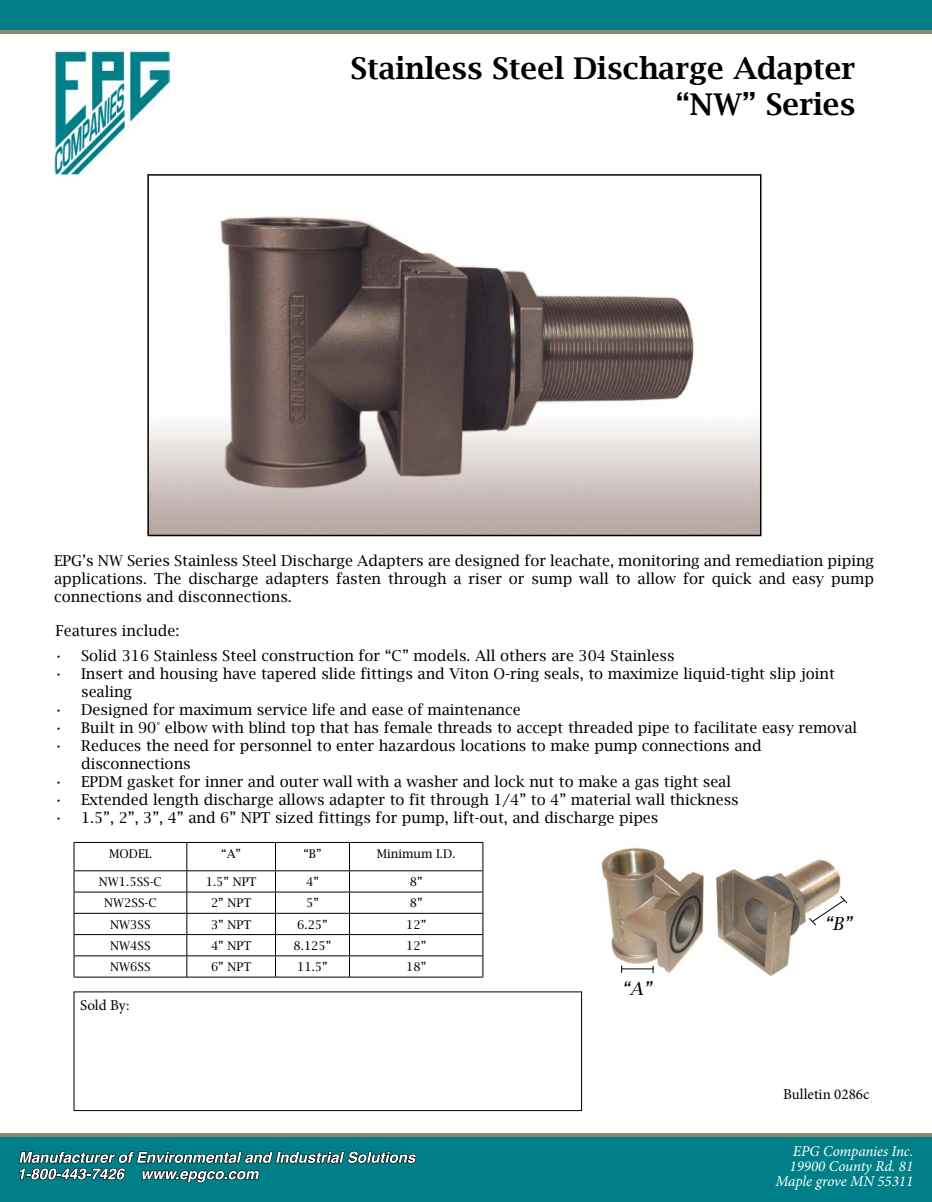
<style>
.page{position:relative;width:932px;height:1202px;background:#fff}
.page>*{position:absolute;margin:0;border:0;box-sizing:border-box;transform-origin:0 0}
.t1{font:600 30px/36px "Lucida Bright";color:#000;text-align:right}
.t2{font:italic 18px "Lucida Bright";color:#000}
.t3{font:15px/18px "Lucida Bright";color:#000}
.t4{font:italic 15px/15px "Minion Pro";letter-spacing:-.005em;color:#fff;text-align:right}
.t5{font:15px "Minion Pro";color:#000}
.t6{font:12px "Lucida Bright";color:#000}
</style>
<div class="page">
<img style="left:54px;top:51px;width:116px;height:124px">
<div style="left:0;top:1133px;width:932px;height:69px;background:#8c8673"></div>
<div style="left:0;top:1137px;width:932px;height:65px;background:#007f88"></div>
<div style="left:0;top:0;width:932px;height:34px;background:linear-gradient(to right,#8c8673,#8c8673)"></div>
<div style="left:0;top:0;width:932px;height:29px;background:#007f88"></div>
<svg style="left:73px;top:964px;width:343px;height:148px"></svg>
<svg style="left:18px;top:1151px;width:398px;height:32px"></svg>
<div style="left:74px;top:991px;width:508px;height:120px;border:1px solid #000"></div>
<hr style="left:74px;top:976px;width:113px;height:1px;background:#000">
<hr style="left:187px;top:976px;width:88px;height:1px;background:#000">
<hr style="left:275px;top:976px;width:74px;height:1px;background:#000">
<hr style="left:349px;top:976px;width:134px;height:1px;background:#000">
<svg style="left:74px;top:842px;width:409px;height:134px"></svg>
<img style="left:150px;top:216px;width:608px;height:317px">
<div style="left:147px;top:174px;width:614px;height:362px;border:2px solid #000"></div>
<img style="left:601px;top:844px;width:240px;height:133px">
<svg style="left:808px;top:895px;width:40px;height:31px"></svg>
<hr style="left:621px;top:968px;width:32px;height:1px;background:#000">
<h1 class="t1" style="left:350px;top:50px;width:506px">Stainless Steel Discharge Adapter “NW” Series</h1>
<p class="t3" style="left:54px;top:551px;width:821px;text-align:justify">EPG’s NW Series Stainless Steel Discharge Adapters are designed for leachate, monitoring and remediation piping applications. The discharge adapters fasten through a riser or sump wall to allow for quick and easy pump connections and disconnections.</p>
<p class="t3" style="left:56px;top:621px;width:125px">Features include:</p>
<p class="t3" style="left:54px;top:646px;width:622px">• Solid 316 Stainless Steel construction for “C” models. All others are 304 Stainless</p>
<p class="t3" style="left:81px;top:664px;width:755px;text-indent:-27px">• Insert and housing have tapered slide fittings and Viton O-ring seals, to maximize liquid-tight slip joint sealing</p>
<p class="t3" style="left:54px;top:700px;width:468px">• Designed for maximum service life and ease of maintenance</p>
<p class="t3" style="left:54px;top:718px;width:804px">• Built in 90° elbow with blind top that has female threads to accept threaded pipe to facilitate easy removal</p>
<p class="t3" style="left:81px;top:736px;width:682px;text-indent:-27px">• Reduces the need for personnel to enter hazardous locations to make pump connections and disconnections</p>
<p class="t3" style="left:54px;top:772px;width:678px">• EPDM gasket for inner and outer wall with a washer and lock nut to make a gas tight seal</p>
<p class="t3" style="left:54px;top:790px;width:686px">• Extended length discharge allows adapter to fit through 1/4” to 4” material wall thickness</p>
<p class="t3" style="left:54px;top:808px;width:606px">• 1.5”, 2”, 3”, 4” and 6” NPT sized fittings for pump, lift-out, and discharge pipes</p>
<p class="t6" style="left:109px;top:846px;width:44px">MODEL</p>
<p class="t6" style="left:221px;top:846px;width:21px">“A”</p>
<p class="t6" style="left:303px;top:846px;width:20px">“B”</p>
<p class="t6" style="left:377px;top:846px;width:80px">Minimum I.D.</p>
<p class="t6" style="left:99px;top:875px;width:65px">NW1.5SS-C</p>
<p class="t6" style="left:206px;top:875px;width:52px">1.5” NPT</p>
<p class="t6" style="left:306px;top:875px;width:14px">4”</p>
<p class="t6" style="left:410px;top:875px;width:14px">8”</p>
<p class="t6" style="left:104px;top:896px;width:54px">NW2SS-C</p>
<p class="t6" style="left:211px;top:896px;width:42px">2” NPT</p>
<p class="t6" style="left:306px;top:896px;width:14px">5”</p>
<p class="t6" style="left:410px;top:896px;width:14px">8”</p>
<p class="t6" style="left:110px;top:917px;width:42px">NW3SS</p>
<p class="t6" style="left:211px;top:917px;width:42px">3” NPT</p>
<p class="t6" style="left:297px;top:917px;width:32px">6.25”</p>
<p class="t6" style="left:406px;top:917px;width:22px">12”</p>
<p class="t6" style="left:110px;top:938px;width:42px">NW4SS</p>
<p class="t6" style="left:211px;top:938px;width:42px">4” NPT</p>
<p class="t6" style="left:293px;top:938px;width:39px">8.125”</p>
<p class="t6" style="left:406px;top:938px;width:22px">12”</p>
<p class="t6" style="left:110px;top:960px;width:42px">NW6SS</p>
<p class="t6" style="left:211px;top:960px;width:42px">6” NPT</p>
<p class="t6" style="left:297px;top:960px;width:32px">11.5”</p>
<p class="t6" style="left:406px;top:960px;width:22px">18”</p>
<p class="t5" style="left:80px;top:994px;width:51px">Sold By:</p>
<p class="t2" style="left:621px;top:978px;width:31px">“A”</p>
<p class="t2" style="left:824px;top:913px;width:29px">“B”</p>
<p class="t5" style="left:783px;top:1084px;width:88px">Bulletin 0286c</p>
<p class="t4" style="left:775px;top:1144px;width:139px">EPG Companies Inc.<br>19900 County Rd. 81<br>Maple grove MN 55311</p>
</div>
